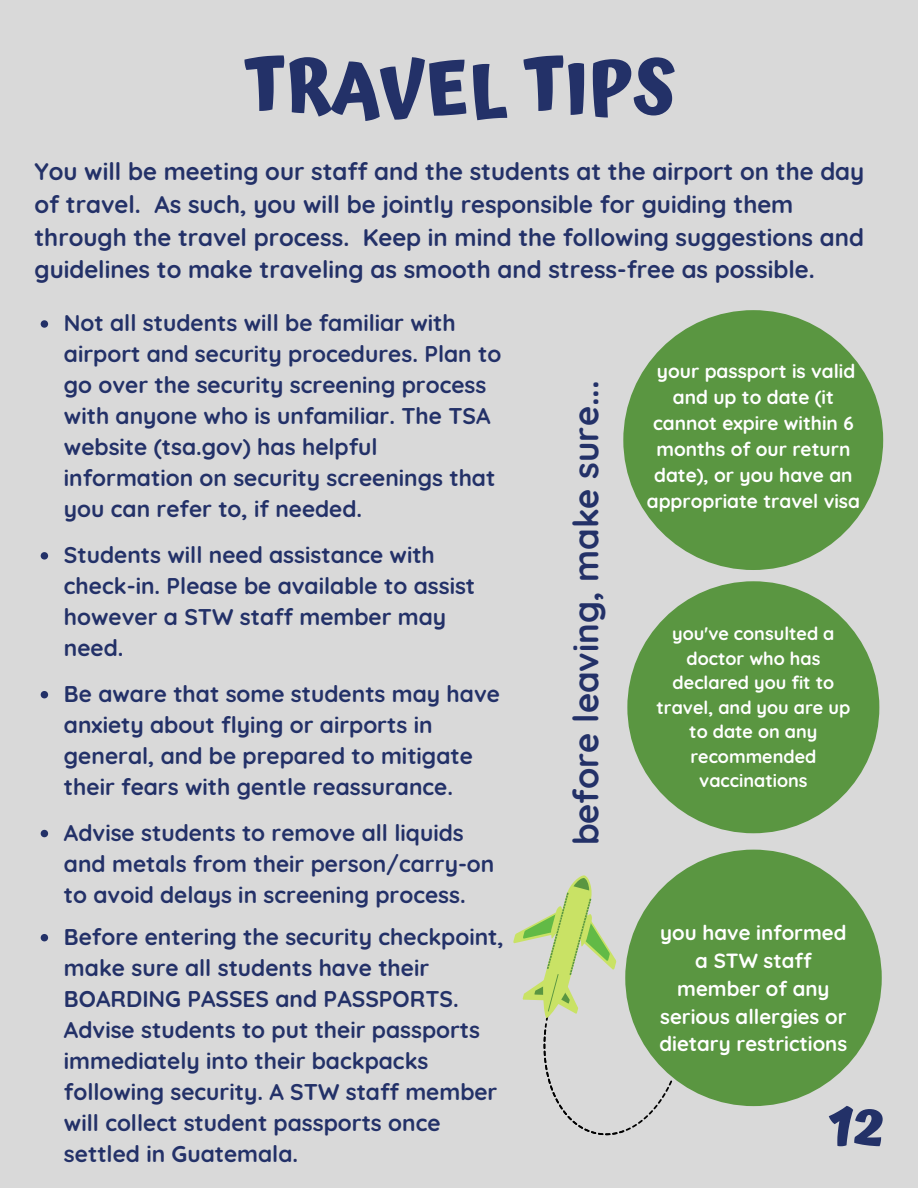
<style>
.page{position:relative;width:918px;height:1188px;background:#d9d9d9}
.page>*{position:absolute;margin:0;border:0;box-sizing:border-box;transform-origin:0 0}
.t1{font:700 72px "Atma";color:#233168}
.t2{font:700 54px "Atma";color:#233168}
.t3{font:700 34.8px "Quicksand";color:#233168}
.t4{font:700 24px/32.7px "Quicksand";color:#233168}
.t5{font:700 22.65px/31px "Quicksand";color:#233168}
.t6{font:700 20.4px/27.8px "Quicksand";color:#fff;text-align:center}
.t7{font:700 19.05px/26px "Quicksand";color:#fff;text-align:center}
.t8{font:700 18px/24.5px "Quicksand";color:#fff;text-align:center}
</style>
<div class="page">
<svg style="left:41px;top:320px;width:7px;height:8px"></svg>
<svg style="left:41px;top:552px;width:7px;height:8px"></svg>
<svg style="left:41px;top:691px;width:7px;height:7px"></svg>
<svg style="left:41px;top:830px;width:7px;height:7px"></svg>
<svg style="left:41px;top:934px;width:7px;height:7px"></svg>
<div style="left:623px;top:310px;width:260px;height:260px;background:#5a9641;border-radius:50%"></div>
<div style="left:627px;top:581px;width:252px;height:252px;background:#5a9641;border-radius:50%"></div>
<div style="left:625px;top:850px;width:257px;height:256px;background:#5a9641;border-radius:50%"></div>
<svg style="left:513px;top:872px;width:170px;height:264px"></svg>
<h1 class="t1" style="left:244px;top:46px;width:432px">TRAVEL TIPS</h1>
<p class="t4" style="left:34px;top:155px;width:831px">You will be meeting our staff and the students at the airport on the day of travel. As such, you will be jointly responsible for guiding them through the travel process. Keep in mind the following suggestions and guidelines to make traveling as smooth and stress-free as possible.</p>
<p class="t5" style="left:64px;top:307px;width:439px">Not all students will be familiar with airport and security procedures. Plan to go over the security screening process with anyone who is unfamiliar. The TSA website (tsa.gov) has helpful information on security screenings that you can refer to, if needed.</p>
<p class="t5" style="left:64px;top:539px;width:413px">Students will need assistance with check-in. Please be available to assist however a STW staff member may need.</p>
<p class="t5" style="left:64px;top:678px;width:437px">Be aware that some students may have anxiety about flying or airports in general, and be prepared to mitigate their fears with gentle reassurance.</p>
<p class="t5" style="left:64px;top:817px;width:432px">Advise students to remove all liquids and metals from their person/carry-on to avoid delays in screening process.</p>
<p class="t5" style="left:64px;top:921px;width:441px">Before entering the security checkpoint, make sure all students have their BOARDING PASSES and PASSPORTS.<br>Advise students to put their passports immediately into their backpacks following security. A STW staff member will collect student passports once settled in Guatemala.</p>
<h3 class="t3" style="left:564px;top:845px;width:466px;rotate:-90deg">before leaving, make sure...</h3>
<p class="t7" style="left:647px;top:358px;width:215px">your passport is valid and up to date (it cannot expire within 6 months of our return date), or you have an appropriate travel visa</p>
<p class="t8" style="left:657px;top:621px;width:195px">you've consulted a doctor who has declared you fit to travel, and you are up to date on any recommended vaccinations</p>
<p class="t6" style="left:660px;top:919px;width:189px">you have informed a STW staff member of any serious allergies or dietary restrictions</p>
<h2 class="t2" style="left:828px;top:1093px;width:58px">12</h2>
</div>
